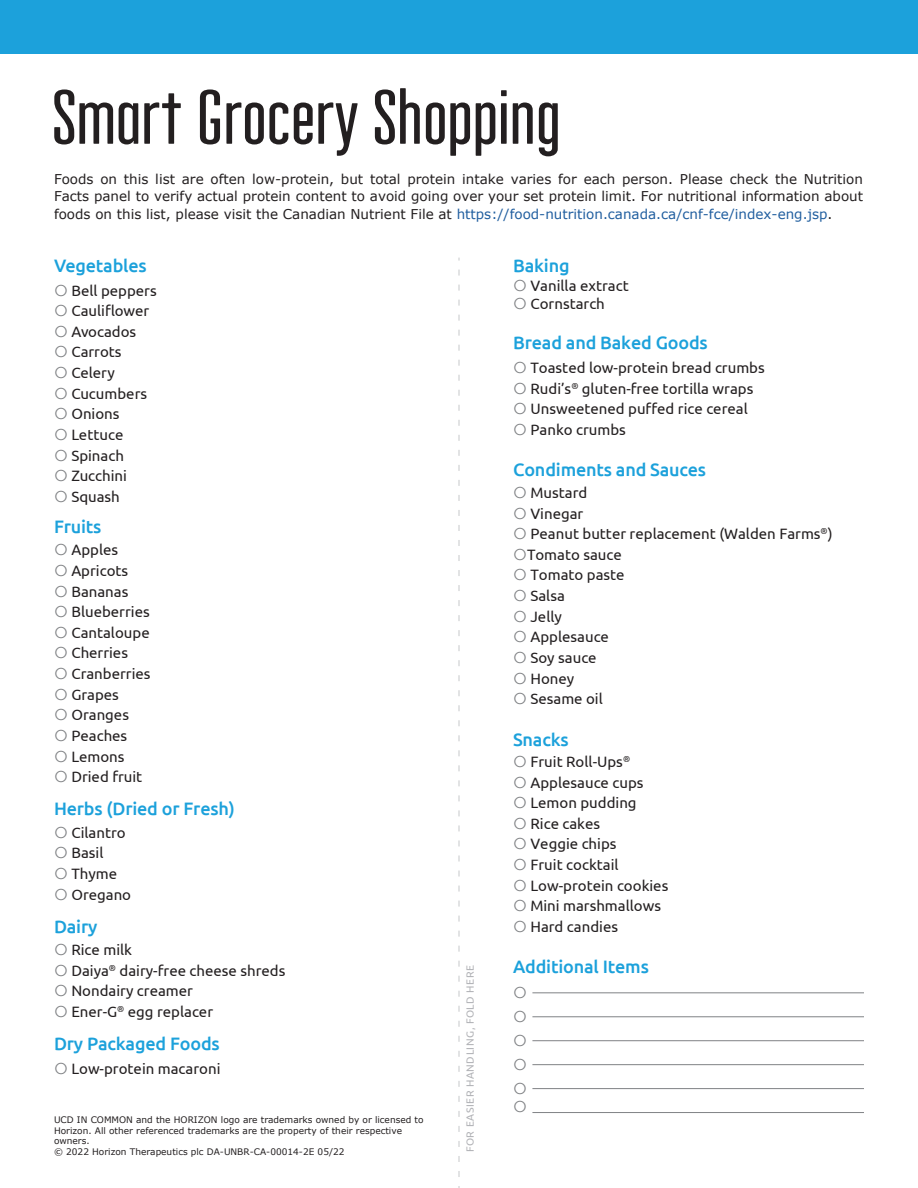
<style>
.page{position:relative;width:918px;height:1188px;background:#fff}
.page>*{position:absolute;margin:0;border:0;box-sizing:border-box;transform-origin:0 0}
.ingredients___instru{font:67.5px "Nonesuch";letter-spacing:-.005em;color:#231f20}
.ingredients___instru-2{font:500 18px "Ubuntu";letter-spacing:-.01em;color:#1ca1db}
.break_lunch_dinner_h{font:500 18px "Ubuntu";letter-spacing:-.01em;color:#1ca1db}
.ingredients___instru-3{font:15px/20.7px "Ubuntu";color:#231f20}
.ingredients___instru-4{font:13.5px/17.5px "Verdana";color:#231f20;text-align:justify}
.Activities{font:10.5px "Ubuntu";letter-spacing:.05em;color:#b0b1b5}
.t1{font:9px/10.5px "Verdana";color:#231f20}
.s1{color:#205e9f}
</style>
<div class="page">
<div style="left:0;top:0;width:918px;height:54px;background:#1ca1db"></div>
<svg style="left:459px;top:270px;width:1px;height:918px"></svg>
<hr style="left:532px;top:992px;width:332px;height:1px;background:#808285">
<hr style="left:532px;top:1016px;width:332px;height:1px;background:#808285">
<hr style="left:532px;top:1040px;width:332px;height:1px;background:#808285">
<hr style="left:532px;top:1064px;width:332px;height:1px;background:#808285">
<hr style="left:532px;top:1088px;width:332px;height:1px;background:#808285">
<hr style="left:532px;top:1112px;width:332px;height:1px;background:#808285">
<p class="ingredients___instru" style="left:54px;top:78px;width:511px">Smart Grocery Shopping</p>
<p class="ingredients___instru-4" style="left:54px;top:170px;width:811px">Foods on this list are often low-protein, but total protein intake varies for each person. Please check the Nutrition Facts panel to verify actual protein content to avoid going over your set protein limit. For nutritional information about foods on this list, please visit the Canadian Nutrient File at <span class="s1">https://food-nutrition.canada.ca/cnf-fce/index-eng.jsp</span>.</p>
<p class="break_lunch_dinner_h" style="left:54px;top:254px;width:94px">Vegetables</p>
<p class="ingredients___instru-3" style="left:71px;top:279px;width:87px">Bell peppers</p>
<p class="ingredients___instru-3" style="left:71px;top:300px;width:80px">Cauliflower</p>
<p class="ingredients___instru-3" style="left:71px;top:321px;width:66px">Avocados</p>
<p class="ingredients___instru-3" style="left:71px;top:341px;width:52px">Carrots</p>
<p class="ingredients___instru-3" style="left:71px;top:362px;width:45px">Celery</p>
<p class="ingredients___instru-3" style="left:71px;top:383px;width:77px">Cucumbers</p>
<p class="ingredients___instru-3" style="left:71px;top:403px;width:50px">Onions</p>
<p class="ingredients___instru-3" style="left:71px;top:424px;width:54px">Lettuce</p>
<p class="ingredients___instru-3" style="left:71px;top:444px;width:54px">Spinach</p>
<p class="ingredients___instru-3" style="left:71px;top:465px;width:57px">Zucchini</p>
<p class="ingredients___instru-3" style="left:71px;top:486px;width:50px">Squash</p>
<p class="ingredients___instru-2" style="left:54px;top:515px;width:49px">Fruits</p>
<p class="ingredients___instru-3" style="left:71px;top:539px;width:81px">Apples<br>Apricots<br>Bananas<br>Blueberries<br>Cantaloupe<br>Cherries<br>Cranberries<br>Grapes<br>Oranges<br>Peaches<br>Lemons<br>Dried fruit</p>
<p class="ingredients___instru-2" style="left:54px;top:798px;width:182px">Herbs (Dried or Fresh)</p>
<p class="ingredients___instru-3" style="left:71px;top:822px;width:61px">Cilantro<br>Basil<br>Thyme<br>Oregano</p>
<p class="ingredients___instru-2" style="left:54px;top:915px;width:45px">Dairy</p>
<p class="ingredients___instru-3" style="left:71px;top:939px;width:216px">Rice milk<br>Daiya<sup>®</sup> dairy-free cheese shreds<br>Nondairy creamer<br>Ener-G<sup>®</sup> egg replacer</p>
<p class="ingredients___instru-2" style="left:54px;top:1032px;width:167px">Dry Packaged Foods</p>
<p class="ingredients___instru-3" style="left:71px;top:1058px;width:151px">Low-protein macaroni</p>
<p class="t1" style="left:54px;top:1115px;width:371px">UCD IN COMMON and the HORIZON logo are trademarks owned by or licensed to Horizon. All other referenced trademarks are the property of their respective owners.<br>© 2022 Horizon Therapeutics plc DA-UNBR-CA-00014-2E 05/22</p>
<p class="Activities" style="left:464px;top:1152px;width:189px;rotate:-90deg">FOR EASIER HANDLING, FOLD HERE</p>
<p class="ingredients___instru-2" style="left:513px;top:254px;width:58px">Baking</p>
<p class="ingredients___instru-3" style="left:530px;top:276px;width:100px;line-height:18px">Vanilla extract<br>Cornstarch</p>
<p class="ingredients___instru-2" style="left:513px;top:332px;width:196px">Bread and Baked Goods</p>
<p class="ingredients___instru-3" style="left:530px;top:357px;width:236px">Toasted low-protein bread crumbs<br>Rudi’s<sup>®</sup> gluten-free tortilla wraps<br>Unsweetened puffed rice cereal<br>Panko crumbs</p>
<p class="ingredients___instru-2" style="left:513px;top:459px;width:195px">Condiments and Sauces</p>
<p class="ingredients___instru-3" style="left:527px;top:482px;width:307px">Mustard<br>Vinegar<br>Peanut butter replacement (Walden Farms<sup>®</sup>)<br>Tomato sauce<br>Tomato paste<br>Salsa<br>Jelly<br>Applesauce<br>Soy sauce<br>Honey<br>Sesame oil</p>
<p class="ingredients___instru-2" style="left:513px;top:728px;width:57px">Snacks</p>
<p class="ingredients___instru-3" style="left:530px;top:751px;width:139px">Fruit Roll-Ups<sup>®<br></sup>Applesauce cups<br>Lemon pudding<br>Rice cakes<br>Veggie chips<br>Fruit cocktail<br>Low-protein cookies<br>Mini marshmallows<br>Hard candies</p>
<p class="ingredients___instru-2" style="left:513px;top:956px;width:137px">Additional Items</p>
</div>
